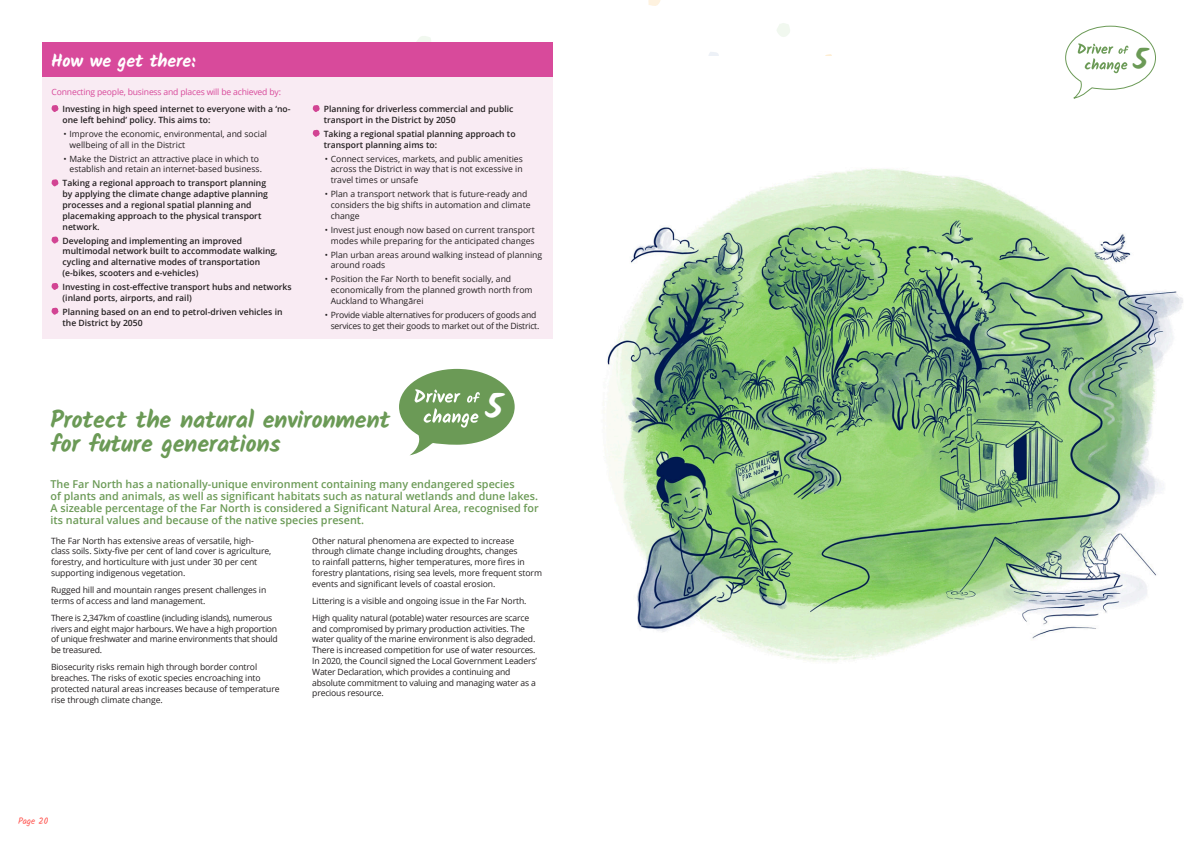
<style>
.page{position:relative;width:1191px;height:842px;background:#fff}
.page>*{position:absolute;margin:0;border:0;box-sizing:border-box;transform-origin:0 0}
.t1{font:700 34px "Kalam";color:#fff}
.t2{font:700 28.7px "Kalam";color:#6b9a56}
.Driver_of_change_-_H{font:700 24px "Kalam";letter-spacing:-.01em;color:#6b9a56}
.Driver_of_change_-_S{font:700 18px "Kalam";letter-spacing:-.01em;color:#fff}
.Driver_of_change_-_I{font:600 10.8px/12px "Open Sans";color:#6b9a56}
.t3{font:9px "Kalam";letter-spacing:-.01em;color:#ff5550}
.Driver_of_change_-_b{font:8.6px/10.8px "Open Sans";letter-spacing:-.01em;color:#231f20}
.Driver_of_change_-_H-2{font:600 8.6px/10.8px "Open Sans";color:#231f20}
.Driver_of_change_-_b-2{font:8.6px "Open Sans";letter-spacing:-.02em;color:#d84a9b}
</style>
<div class="page">
<svg style="left:414px;top:36px;width:18px;height:7px"></svg>
<svg style="left:777px;top:23px;width:13px;height:14px"></svg>
<svg style="left:648px;top:0;width:12px;height:6px"></svg>
<svg style="left:709px;top:52px;width:10px;height:4px"></svg>
<svg style="left:825px;top:54px;width:7px;height:2px"></svg>
<div style="left:43px;top:48px;width:510px;height:291px;background:#f9ebf3"></div>
<div style="left:43px;top:43px;width:510px;height:34px;background:#d84a9b"></div>
<svg style="left:51px;top:105px;width:8px;height:7px"></svg>
<svg style="left:51px;top:179px;width:8px;height:8px"></svg>
<svg style="left:51px;top:236px;width:8px;height:8px"></svg>
<svg style="left:51px;top:283px;width:8px;height:7px"></svg>
<svg style="left:51px;top:307px;width:8px;height:8px"></svg>
<svg style="left:313px;top:105px;width:7px;height:7px"></svg>
<svg style="left:313px;top:130px;width:7px;height:7px"></svg>
<img style="left:603px;top:168px;width:580px;height:494px">
<svg style="left:399px;top:369px;width:115px;height:86px"></svg>
<svg style="left:1065px;top:25px;width:91px;height:74px"></svg>
<p class="Driver_of_change_-_S" style="left:51px;top:51px;width:146px">How we get there:</p>
<p class="Driver_of_change_-_b-2" style="left:52px;top:86px;width:231px">Connecting people, business and places will be achieved by:</p>
<p class="Driver_of_change_-_H-2" style="left:63px;top:103px;width:229px">Investing in high speed internet to everyone with a ‘no&shy;one left behind’ policy. This aims to:</p>
<p class="Driver_of_change_-_b" style="left:70px;top:128px;width:199px;text-indent:-6px">• Improve the economic, environmental, and social wellbeing of all in the District</p>
<p class="Driver_of_change_-_b" style="left:70px;top:153px;width:194px;text-indent:-6px">• Make the District an attractive place in which to establish and retain an internet-based business.</p>
<p class="Driver_of_change_-_H-2" style="left:63px;top:178px;width:207px">Taking a regional approach to transport planning by applying the climate change adaptive planning processes and a regional spatial planning and placemaking approach to the physical transport network.</p>
<p class="Driver_of_change_-_H-2" style="left:63px;top:235px;width:217px">Developing and implementing an improved multimodal network built to accommodate walking, cycling and alternative modes of transportation (e-bikes, scooters and e-vehicles)</p>
<p class="Driver_of_change_-_H-2" style="left:63px;top:281px;width:231px">Investing in cost-effective transport hubs and networks (inland ports, airports, and rail)</p>
<p class="Driver_of_change_-_H-2" style="left:63px;top:306px;width:221px">Planning based on an end to petrol-driven vehicles in the District by 2050</p>
<p class="Driver_of_change_-_H-2" style="left:324px;top:103px;width:191px">Planning for driverless commercial and public transport in the District by 2050</p>
<p class="Driver_of_change_-_H-2" style="left:324px;top:128px;width:193px">Taking a regional spatial planning approach to transport planning aims to:</p>
<p class="Driver_of_change_-_b" style="left:331px;top:153px;width:194px;text-align:justify;text-indent:-6px">• Connect services, markets, and public amenities across the District in way that is not excessive in travel times or unsafe</p>
<p class="Driver_of_change_-_b" style="left:331px;top:188px;width:201px;text-indent:-6px">• Plan a transport network that is future-ready and considers the big shifts in automation and climate change</p>
<p class="Driver_of_change_-_b" style="left:325px;top:224px;width:211px;text-align:right">• Invest just enough now based on current transport modes while preparing for the anticipated changes</p>
<p class="Driver_of_change_-_b" style="left:331px;top:249px;width:213px;text-indent:-6px">• Plan urban areas around walking instead of planning around roads</p>
<p class="Driver_of_change_-_b" style="left:331px;top:274px;width:203px;text-indent:-6px">• Position the Far North to benefit socially, and economically from the planned growth north from<br>Auckland to Whangārei</p>
<p class="Driver_of_change_-_b" style="left:331px;top:309px;width:210px;text-indent:-6px">• Provide viable alternatives for producers of goods and services to get their goods to market out of the District.</p>
<p class="Driver_of_change_-_H" style="left:51px;top:405px;width:341px">Protect the natural environment</p>
<p class="t1" style="left:485px;top:387px;width:19px">5</p>
<p class="Driver_of_change_-_H" style="left:51px;top:429px;width:232px">for future generations</p>
<p class="Driver_of_change_-_I" style="left:51px;top:477px;width:490px">The Far North has a nationally-unique environment containing many endangered species<br>of plants and animals, as well as significant habitats such as natural wetlands and dune lakes.<br>A sizeable percentage of the Far North is considered a Significant Natural Area, recognised for its natural values and because of the native species present.</p>
<p class="Driver_of_change_-_b" style="left:51px;top:535px;width:222px">The Far North has extensive areas of versatile, high&shy;class soils. Sixty-five per cent of land cover is agriculture, forestry, and horticulture with just under 30 per cent supporting indigenous vegetation.</p>
<p class="Driver_of_change_-_b" style="left:51px;top:584px;width:217px">Rugged hill and mountain ranges present challenges in terms of access and land management.</p>
<p class="Driver_of_change_-_b" style="left:51px;top:612px;width:228px">There is 2,347km of coastline (including islands), numerous rivers and eight major harbours. We have a high proportion of unique freshwater and marine environments that should be treasured.</p>
<p class="Driver_of_change_-_b" style="left:51px;top:661px;width:230px">Biosecurity risks remain high through border control breaches. The risks of exotic species encroaching into protected natural areas increases because of temperature rise through climate change.</p>
<p class="Driver_of_change_-_b" style="left:312px;top:535px;width:231px">Other natural phenomena are expected to increase through climate change including droughts, changes<br>to rainfall patterns, higher temperatures, more fires in forestry plantations, rising sea levels, more frequent storm events and significant levels of coastal erosion.</p>
<p class="Driver_of_change_-_b" style="left:312px;top:595px;width:216px">Littering is a visible and ongoing issue in the Far North.</p>
<p class="Driver_of_change_-_b" style="left:312px;top:612px;width:226px">High quality natural (potable) water resources are scarce and compromised by primary production activities. The water quality of the marine environment is also degraded.<br>There is increased competition for use of water resources.<br>In 2020, the Council signed the Local Government Leaders’ Water Declaration, which provides a continuing and absolute commitment to valuing and managing water as a precious resource.</p>
<p class="t3" style="left:18px;top:815px;width:32px">Page 20</p>
<p class="t2" style="left:1133px;top:43px;width:16px">5</p>
</div>
